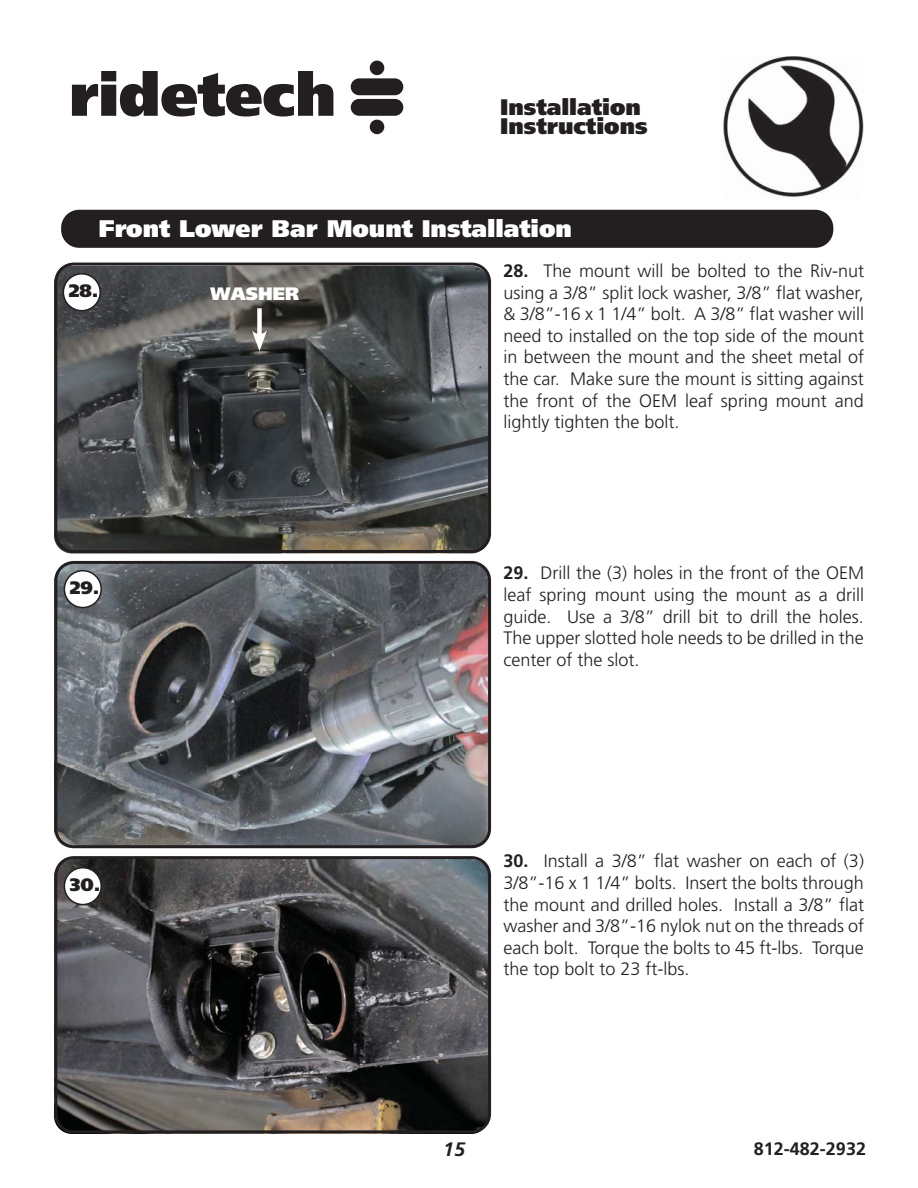
<style>
.page{position:relative;width:918px;height:1188px;background:#fff}
.page>*{position:absolute;margin:0;border:0;box-sizing:border-box;transform-origin:0 0}
.t1{font:900 24px "Frutiger LT Pro";color:#fff}
.t2{font:900 22.5px/19.5px "Frutiger LT Pro";color:#231f20}
.t3{font:italic 700 19.5px "Frutiger LT Pro";color:#231f20}
.t4{font:300 18px/21.6px "Frutiger LT Pro";color:#231f20;text-align:justify}
.t5{font:700 18px "Frutiger LT Pro";color:#231f20}
.t6{font:900 18px "Frutiger LT Pro";color:#231f20}
.t7{font:900 18px "Frutiger LT Pro";color:#fff}
.s1{font-weight:700}
</style>
<div class="page">
<img style="left:723px;top:56px;width:141px;height:141px">
<svg style="left:72px;top:71px;width:261px;height:46px"></svg>
<div style="left:351px;top:78px;width:52px;height:17px;background:#231f20;border-radius:8px"></div>
<div style="left:351px;top:99px;width:52px;height:17px;background:#231f20;border-radius:8px"></div>
<div style="left:370px;top:61px;width:14px;height:14px;background:#231f20;border-radius:50%"></div>
<div style="left:370px;top:120px;width:14px;height:14px;background:#231f20;border-radius:50%"></div>
<img style="left:54px;top:859px;width:435px;height:275px;border-radius:18px">
<img style="left:54px;top:564px;width:436px;height:284px;border-radius:18px">
<img style="left:54px;top:266px;width:435px;height:288px;border-radius:18px">
<div style="left:54px;top:263px;width:437px;height:290px;border:3px solid #231f20;border-radius:18px"></div>
<div style="left:61px;top:210px;width:772px;height:38px;background:#231f20;border-radius:18px"></div>
<div style="left:54px;top:561px;width:437px;height:287px;border:3px solid #231f20;border-radius:18px"></div>
<div style="left:54px;top:856px;width:437px;height:277px;border:3px solid #231f20;border-radius:18px"></div>
<div style="left:257px;top:308px;width:5px;height:31px;background:#fff"></div>
<svg style="left:252px;top:330px;width:15px;height:21px"></svg>
<div style="left:63px;top:274px;width:37px;height:37px;background:#fff;border-radius:50%"></div>
<div style="left:63px;top:273px;width:38px;height:38px;border:2px solid #231f20;border-radius:50%"></div>
<div style="left:64px;top:571px;width:37px;height:37px;background:#fff;border-radius:50%"></div>
<div style="left:64px;top:570px;width:38px;height:38px;border:2px solid #231f20;border-radius:50%"></div>
<div style="left:64px;top:868px;width:37px;height:37px;background:#fff;border-radius:50%"></div>
<div style="left:64px;top:867px;width:38px;height:38px;border:2px solid #231f20;border-radius:50%"></div>
<p class="t2" style="left:500px;top:98px;width:149px">Installation<br>Instructions</p>
<h1 class="t1" style="left:99px;top:218px;width:475px">Front Lower Bar Mount Installation</h1>
<p class="t4" style="left:504px;top:261px;width:362px"><span class="s1">28.</span> The mount will be bolted to the Riv-nut using a 3/8” split lock washer, 3/8” flat washer, &amp; 3/8”-16 x 1 1/4” bolt. A 3/8” flat washer will need to installed on the top side of the mount in between the mount and the sheet metal of the car. Make sure the mount is sitting against the front of the OEM leaf spring mount and lightly tighten the bolt.</p>
<p class="t6" style="left:69px;top:283px;width:31px">28.</p>
<p class="t7" style="left:211px;top:286px;width:90px">WASHER</p>
<p class="t6" style="left:70px;top:580px;width:31px">29.</p>
<p class="t6" style="left:70px;top:877px;width:32px">30.</p>
<p class="t4" style="left:504px;top:563px;width:362px"><span class="s1">29.</span> Drill the (3) holes in the front of the OEM leaf spring mount using the mount as a drill guide. Use a 3/8” drill bit to drill the holes.<br>The upper slotted hole needs to be drilled in the center of the slot.</p>
<p class="t4" style="left:504px;top:851px;width:362px"><span class="s1">30.</span> Install a 3/8” flat washer on each of (3)<br>3/8”-16 x 1 1/4” bolts. Insert the bolts through the mount and drilled holes. Install a 3/8” flat washer and 3/8”-16 nylok nut on the threads of each bolt. Torque the bolts to 45 ft-lbs. Torque the top bolt to 23 ft-lbs.</p>
<p class="t3" style="left:443px;top:1138px;width:23px">15</p>
<p class="t5" style="left:754px;top:1141px;width:114px">812-482-2932</p>
</div>
